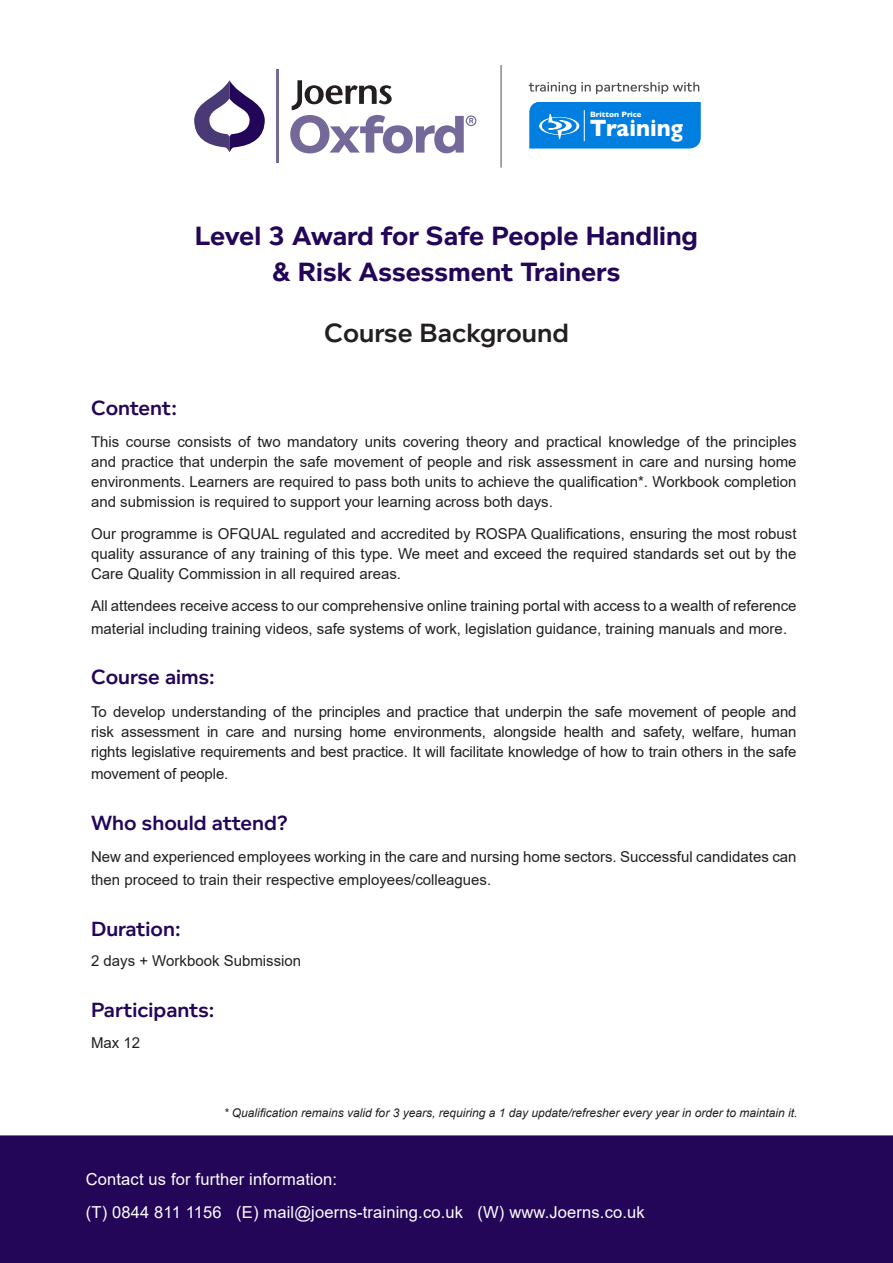
<style>
.page{position:relative;width:893px;height:1263px;background:#fff}
.page>*{position:absolute;margin:0;border:0;box-sizing:border-box;transform-origin:0 0}
.t1{font:700 27px "Foundry Context";color:#230658}
.t2{font:600 27px "Foundry Context";color:#231f20}
.t3{font:700 23.85px "Gill Sans";color:#fff;scale:.92 1}
.t4{font:600 21px "Foundry Context";color:#230658}
.t5{font:16.5px "Arial";letter-spacing:.01em;color:#fff}
.t6{font:15px/19.8px "Arial";color:#231f20;text-align:justify}
.t7{font:italic 12px "Arial";color:#231f20}
.t8{font:700 7.8px "Gill Sans";color:#fff}
</style>
<div class="page">
<div style="left:0;top:1135px;width:893px;height:128px;background:#230658"></div>
<svg style="left:529px;top:82px;width:170px;height:12px"></svg>
<svg style="left:290px;top:80px;width:186px;height:73px"></svg>
<svg style="left:194px;top:80px;width:71px;height:72px"></svg>
<hr style="left:276px;top:70px;width:2px;height:93px;background:#746999">
<hr style="left:501px;top:65px;width:1px;height:102px;background:#4b4c4d">
<svg style="left:529px;top:102px;width:172px;height:47px;background:#0d85e2"></svg>
<hr style="left:584px;top:110px;width:1px;height:31px;background:#fff">
<p class="t8" style="left:590px;top:108px;width:53px">Britton Price</p>
<p class="t3" style="left:590px;top:109px;width:103px">Training</p>
<p class="t1" style="left:195px;top:220px;width:505px">Level 3 Award for Safe People Handling</p>
<p class="t1" style="left:273px;top:256px;width:349px">&amp; Risk Assessment Trainers</p>
<p class="t2" style="left:324px;top:317px;width:246px">Course Background</p>
<p class="t4" style="left:91px;top:395px;width:88px">Content:</p>
<p class="t6" style="left:91px;top:432px;width:707px">This course consists of two mandatory units covering theory and practical knowledge of the principles and practice that underpin the safe movement of people and risk assessment in care and nursing home environments. Learners are required to pass both units to achieve the qualification*. Workbook completion and submission is required to support your learning across both days.</p>
<p class="t6" style="left:91px;top:524px;width:707px">Our programme is OFQUAL regulated and accredited by ROSPA Qualifications, ensuring the most robust quality assurance of any training of this type. We meet and exceed the required standards set out by the Care Quality Commission in all required areas.</p>
<p class="t6" style="left:91px;top:595px;width:707px;line-height:22.5px">All attendees receive access to our comprehensive online training portal with access to a wealth of reference material including training videos, safe systems of work, legislation guidance, training manuals and more.</p>
<p class="t4" style="left:91px;top:665px;width:125px">Course aims:</p>
<p class="t6" style="left:91px;top:702px;width:707px">To develop understanding of the principles and practice that underpin the safe movement of people and risk assessment in care and nursing home environments, alongside health and safety, welfare, human rights legislative requirements and best practice. It will facilitate knowledge of how to train others in the safe</p>
<p class="t6" style="left:91px;top:764px;width:139px">movement of people.</p>
<p class="t4" style="left:91px;top:810px;width:198px">Who should attend?</p>
<p class="t6" style="left:91px;top:846px;width:707px;line-height:22.5px">New and experienced employees working in the care and nursing home sectors. Successful candidates can then proceed to train their respective employees/colleagues.</p>
<p class="t4" style="left:91px;top:916px;width:91px">Duration:</p>
<p class="t6" style="left:91px;top:951px;width:212px">2 days + Workbook Submission</p>
<p class="t4" style="left:91px;top:998px;width:125px">Participants:</p>
<p class="t6" style="left:91px;top:1032px;width:51px">Max 12</p>
<p class="t7" style="left:224px;top:1104px;width:575px">* Qualification remains valid for 3 years, requiring a 1 day update/refresher every year in order to maintain it.</p>
<p class="t5" style="left:86px;top:1167px;width:253px">Contact us for further information:</p>
<p class="t5" style="left:86px;top:1200px;width:560px">(T) 0844 811 1156 (E) mail@joerns-training.co.uk (W) www.Joerns.co.uk</p>
</div>
